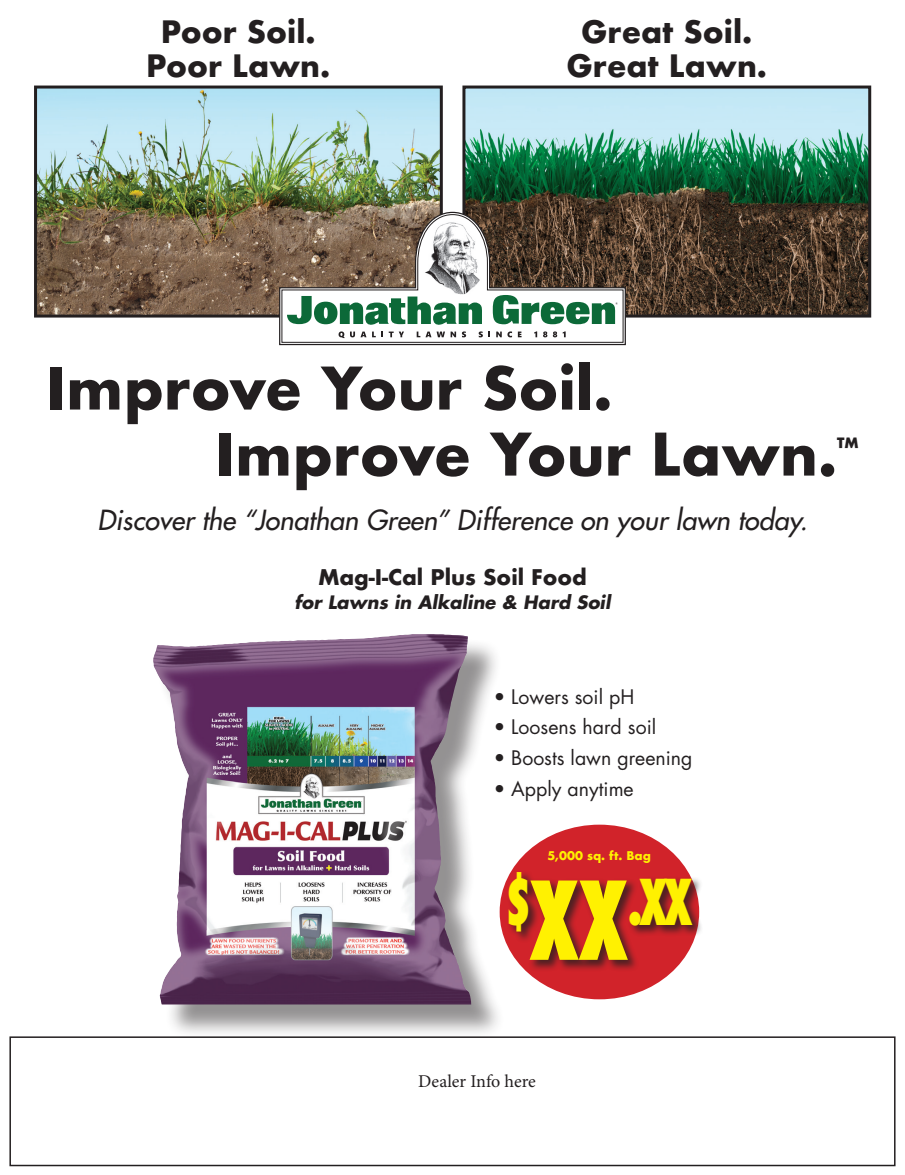
<style>
.page{position:relative;width:905px;height:1175px;background:#fff}
.page>*{position:absolute;margin:0;border:0;box-sizing:border-box;transform-origin:0 0}
.t1{font:800 condensed 61.35px "Futura";color:#fff101;scale:.8 1}
.t2{font:700 57px/66px "Futura";color:#231f20}
.t3{font:700 30px/34.5px "Futura";color:#231f20;text-align:center}
.t4{font:italic 27px "Futura";color:#231f20}
.t5{font:700 24.45px "Futura";color:#231f20}
.t6{font:700 21px "Futura";color:#231f20}
.t7{font:19.5px "Futura";color:#231f20}
.t8{font:italic 700 18px "Futura";color:#231f20}
.t9{font:18px "Minion Pro";color:#231f20}
.t10{font:700 11.7px "Futura";color:#fff101}
.s1{font-size:105.15px}
</style>
<div class="page">
<div style="left:9px;top:1036px;width:886px;height:130px;border:2px solid #231f20"></div>
<img style="left:38px;top:90px;width:401px;height:223px">
<div style="left:34px;top:86px;width:409px;height:231px;border:3px solid #231f20"></div>
<img style="left:466px;top:90px;width:401px;height:223px">
<div style="left:462px;top:86px;width:409px;height:231px;border:3px solid #231f20"></div>
<svg style="left:279px;top:212px;width:347px;height:133px;background:#746960"></svg>
<svg style="left:281px;top:214px;width:342px;height:129px"></svg>
<img style="left:421px;top:220px;width:61px;height:78px">
<div style="left:157px;top:638px;width:348px;height:400px;background:#231f20;opacity:.49"></div>
<img style="left:153px;top:634px;width:265px;height:361px">
<div style="left:499px;top:824px;width:200px;height:175px;background:#d1232a;border-radius:50%"></div>
<div style="left:507px;top:869px;width:196px;height:102px;background:#231f20;opacity:.75"></div>
<h3 class="t3" style="left:146px;top:14px;width:186px">Poor Soil.<br>Poor Lawn.</h3>
<h3 class="t3" style="left:566px;top:14px;width:202px">Great Soil.<br>Great Lawn.</h3>
<h2 class="t2" style="left:215px;top:355px;width:623px;text-indent:-169px">Improve Your Soil.<br>Improve Your Lawn.</h2>
<p class="t5" style="left:837px;top:429px;width:23px">™</p>
<h3 class="t4" style="left:97px;top:503px;width:711px">Discover the “Jonathan Green” Difference on your lawn today.</h3>
<p class="t6" style="left:318px;top:562px;width:270px">Mag-I-Cal Plus Soil Food</p>
<p class="t8" style="left:294px;top:589px;width:317px">for Lawns in Alkaline &amp; Hard Soil</p>
<p class="t7" style="left:493px;top:684px;width:142px">• Lowers soil pH</p>
<p class="t7" style="left:493px;top:714px;width:164px">• Loosens hard soil</p>
<p class="t7" style="left:493px;top:745px;width:200px">• Boosts lawn greening</p>
<p class="t7" style="left:493px;top:776px;width:141px">• Apply anytime</p>
<p class="t10" style="left:547px;top:846px;width:105px">5,000 sq. ft. Bag</p>
<h1 class="t1" style="left:504px;top:860px;width:237px">$<span class="s1">XX</span>.XX</h1>
<p class="t9" style="left:418px;top:1069px;width:119px">Dealer Info here</p>
</div>
